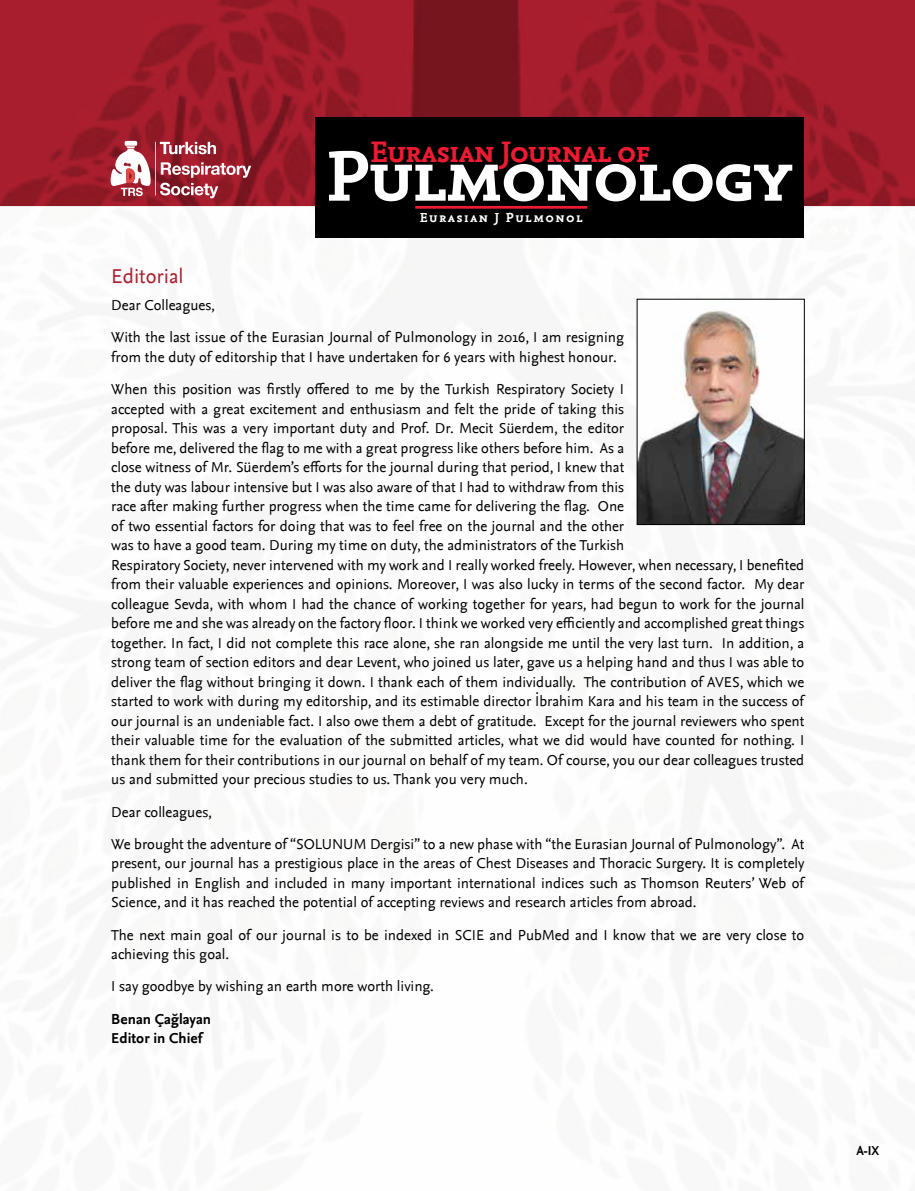
<style>
.page{position:relative;width:915px;height:1191px;background:#fff}
.page>*{position:absolute;margin:0;border:0;box-sizing:border-box;transform-origin:0 0}
.t1{font:75px "Nexus Mix Bold SC";letter-spacing:-.04em;color:#fff}
.t2{font:31.05px "Nexus Mix Bold SC";letter-spacing:-.04em;color:#ed1b32}
.t3{font:21px "Nexus Sans";color:#aa1f2f}
.t4{font:15px/19.5px "Nexus Sans";color:#000}
.t5{font:700 15px/19.5px "Nexus Sans TF";color:#000}
.t6{font:13.8px "Nexus Mix Bold SC";letter-spacing:.1em;color:#fff}
.t7{font:700 13.5px "Nexus Sans";color:#000}
</style>
<div class="page">
<img style="left:0;top:0;width:914px;height:206px">
<svg style="left:110px;top:141px;width:141px;height:57px"></svg>
<div style="left:315px;top:118px;width:488px;height:120px;background:#000"></div>
<hr style="left:415px;top:206px;width:172px;height:3px;background:#ed1b32">
<img style="left:638px;top:310px;width:164px;height:213px">
<div style="left:636px;top:299px;width:168px;height:226px;border:1px solid #000"></div>
<h2 class="t2" style="left:370px;top:134px;width:281px">Eurasıan Journal of</h2>
<h1 class="t1" style="left:326px;top:132px;width:468px">Pulmonology</h1>
<p class="t6" style="left:419px;top:209px;width:164px">Eurasian J Pulmonol</p>
<h3 class="t3" style="left:111px;top:264px;width:74px">Editorial</h3>
<p class="t4" style="left:111px;top:289px;width:514px;line-height:32.2px">Dear Colleagues,<br>With the last issue of the Eurasian Journal of Pulmonology in 2016, I am resigning</p>
<p class="t4" style="left:111px;top:341px;width:514px;line-height:32.2px">from the duty of editorship that I have undertaken for 6 years with highest honour.<br>When this position was firstly offered to me by the Turkish Respiratory Society I</p>
<p class="t4" style="left:111px;top:399px;width:694px">accepted with a great excitement and enthusiasm and felt the pride of taking this<br>proposal. This was a very important duty and Prof. Dr. Mecit Süerdem, the editor<br>before me, delivered the flag to me with a great progress like others before him. As a<br>close witness of Mr. Süerdem’s efforts for the journal during that period, I knew that<br>the duty was labour intensive but I was also aware of that I had to withdraw from this<br>race after making further progress when the time came for delivering the flag. One<br>of two essential factors for doing that was to feel free on the journal and the other<br>was to have a good team. During my time on duty, the administrators of the Turkish<br>Respiratory Society, never intervened with my work and I really worked freely. However, when necessary, I benefited from their valuable experiences and opinions. Moreover, I was also lucky in terms of the second factor. My dear colleague Sevda, with whom I had the chance of working together for years, had begun to work for the journal before me and she was already on the factory floor. I think we worked very efficiently and accomplished great things together. In fact, I did not complete this race alone, she ran alongside me until the very last turn. In addition, a strong team of section editors and dear Levent, who joined us later, gave us a helping hand and thus I was able to deliver the flag without bringing it down. I thank each of them individually. The contribution of AVES, which we started to work with during my editorship, and its estimable director İbrahim Kara and his team in the success of our journal is an undeniable fact. I also owe them a debt of gratitude. Except for the journal reviewers who spent their valuable time for the evaluation of the submitted articles, what we did would have counted for nothing. I thank them for their contributions in our journal on behalf of my team. Of course, you our dear colleagues trusted us and submitted your precious studies to us. Thank you very much.</p>
<p class="t4" style="left:111px;top:795px;width:694px;line-height:32.2px">Dear colleagues,<br>We brought the adventure of “SOLUNUM Dergisi” to a new phase with “the Eurasian Journal of Pulmonology”. At</p>
<p class="t4" style="left:111px;top:853px;width:694px;text-align:justify">present, our journal has a prestigious place in the areas of Chest Diseases and Thoracic Surgery. It is completely published in English and included in many important international indices such as Thomson Reuters’ Web of Science, and it has reached the potential of accepting reviews and research articles from abroad.</p>
<p class="t4" style="left:111px;top:925px;width:694px">The next main goal of our journal is to be indexed in SCIE and PubMed and I know that we are very close to achieving this goal.</p>
<p class="t4" style="left:111px;top:976px;width:324px">I say goodbye by wishing an earth more worth living.</p>
<p class="t5" style="left:111px;top:1008px;width:101px">Benan Çağlayan<br>Editor in Chief</p>
<p class="t7" style="left:856px;top:1142px;width:24px">A-IX</p>
</div>
